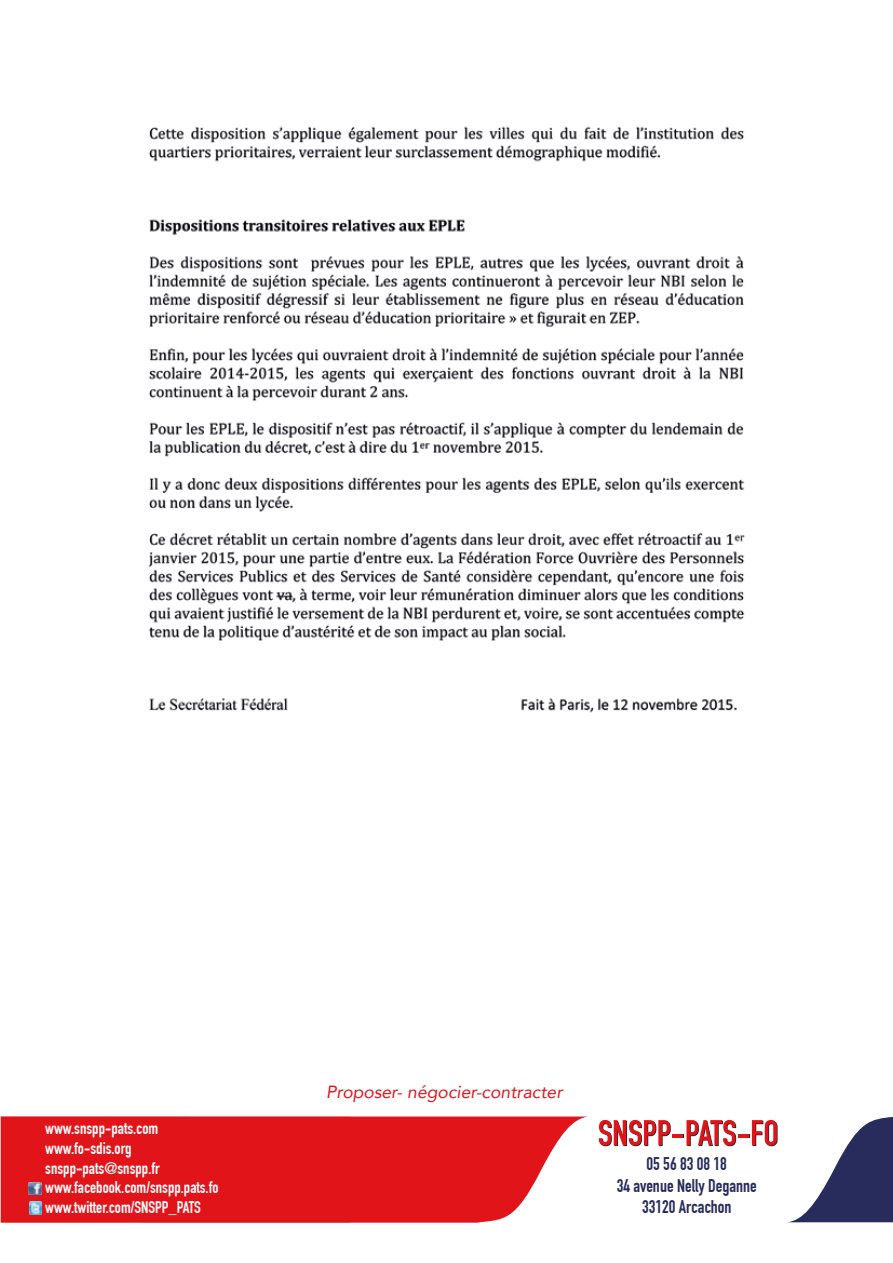
<style>
.page{position:relative;width:893px;height:1263px;background:#fff}
.page>*{position:absolute;margin:0;border:0;box-sizing:border-box;transform-origin:0 0}
.t1{font:700 18px/21.6px "DIN Condensed";color:#272c5c;text-align:center}
.t2{font:italic 17.55px "Avenir";color:#e1141a}
.t3{font:700 16.5px/19.8px "DIN Condensed";color:#fff}
</style>
<div class="page">
<img style="left:148px;top:126px;width:625px;height:1021px">
<svg style="left:599px;top:1120px;width:179px;height:26px"></svg>
<svg style="left:1px;top:1116px;width:587px;height:107px;background:#e3282e"></svg>
<svg style="left:789px;top:1117px;width:104px;height:105px"></svg>
<svg style="left:29px;top:1202px;width:13px;height:12px"></svg>
<svg style="left:29px;top:1182px;width:12px;height:13px"></svg>
<p class="t3" style="left:45px;top:1118px;width:175px">www.snspp-pats.com www.fo-sdis.org snspp-pats@snspp.fr www.facebook.com/snspp.pats.fo www.twitter.com/SNSPP_PATS</p>
<p class="t2" style="left:326px;top:1081px;width:238px">Proposer- négocier-contracter</p>
<p class="t1" style="left:617px;top:1153px;width:141px">05 56 83 08 18<br>34 avenue Nelly Deganne<br>33120 Arcachon</p>
</div>
